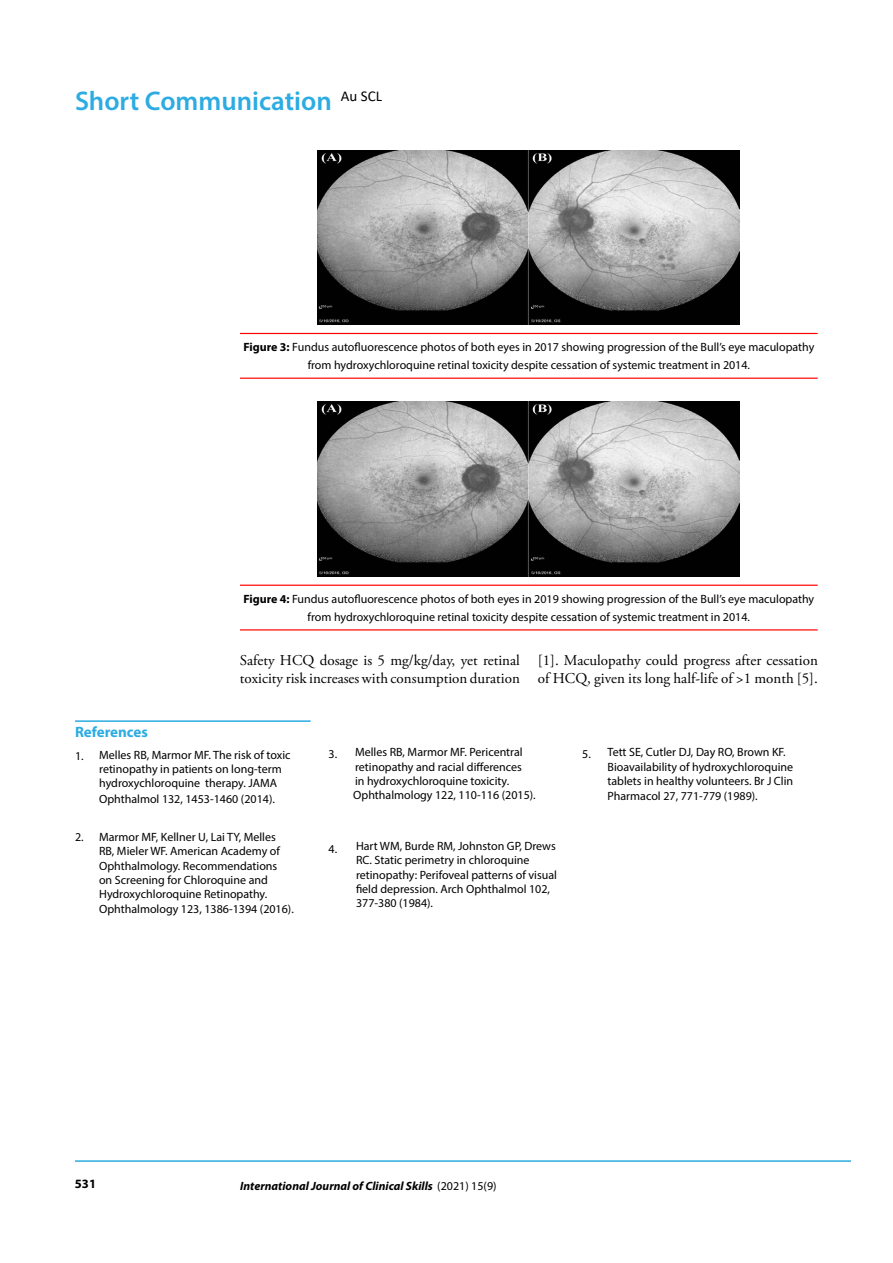
<style>
.page{position:relative;width:893px;height:1263px;background:#fff}
.page>*{position:absolute;margin:0;border:0;box-sizing:border-box;transform-origin:0 0}
.t1{font:600 27px "Myriad Pro";color:#2cace2}
.t2{font:15px/18.8px "Adobe Garamond Pro";color:#000}
.t3{font:700 15px "Myriad Pro";color:#2cace2}
.t4{font:700 12.75px "Myriad Pro";color:#000}
.t5{font:12px/14.4px "Myriad Pro";color:#000}
.t6{font:italic 700 12px "Myriad Pro";color:#000}
.s1{font-weight:700}
.s2{font-weight:400;font-style:normal}
</style>
<div class="page">
<hr style="left:75px;top:1160px;width:776px;height:2px;background:#2cace2">
<hr style="left:240px;top:333px;width:578px;height:1px;background:#f00">
<hr style="left:240px;top:378px;width:578px;height:1px;background:#f00">
<img style="left:318px;top:150px;width:422px;height:174px">
<hr style="left:240px;top:585px;width:578px;height:1px;background:#f00">
<hr style="left:240px;top:629px;width:578px;height:1px;background:#f00">
<img style="left:318px;top:402px;width:422px;height:174px">
<hr style="left:75px;top:720px;width:236px;height:2px;background:#2cace2">
<h1 class="t1" style="left:75px;top:84px;width:309px">Short Communication <sup>Au</sup> <sup>SCL</sup></h1>
<p class="t5" style="left:243px;top:338px;width:573px;line-height:18px;text-align:center"><span class="s1">Figure 3:</span> Fundus autofluorescence photos of both eyes in 2017 showing progression of the Bull’s eye maculopathy from hydroxychloroquine retinal toxicity despite cessation of systemic treatment in 2014.</p>
<p class="t5" style="left:243px;top:590px;width:572px;line-height:18px;text-align:center"><span class="s1">Figure 4:</span> Fundus autofluorescence photos of both eyes in 2019 showing progression of the Bull’s eye maculopathy from hydroxychloroquine retinal toxicity despite cessation of systemic treatment in 2014.</p>
<p class="t2" style="left:538px;top:651px;width:281px">[1]. Maculopathy could progress after cessation of HCQ, given its long half-life of &gt;1 month [5].</p>
<p class="t2" style="left:240px;top:651px;width:281px">Safety HCQ dosage is 5 mg/kg/day, yet retinal toxicity risk increases with consumption duration</p>
<p class="t3" style="left:75px;top:722px;width:75px">References</p>
<p class="t5" style="left:75px;top:749px;width:10px">1.</p>
<p class="t5" style="left:99px;top:747px;width:193px">Melles RB, Marmor MF. The risk of toxic retinopathy in patients on long-term hydroxychloroquine therapy. JAMA Ophthalmol 132, 1453‐1460 (2014).</p>
<p class="t5" style="left:329px;top:747px;width:10px">3.</p>
<p class="t5" style="left:99px;top:829px;width:196px">Marmor MF, Kellner U, Lai TY, Melles RB, Mieler WF. American Academy of Ophthalmology. Recommendations<br>on Screening for Chloroquine and Hydroxychloroquine Retinopathy.<br>Ophthalmology 123, 1386‐1394 (2016).</p>
<p class="t5" style="left:75px;top:829px;width:10px">2.</p>
<p class="t5" style="left:329px;top:841px;width:10px">4.</p>
<p class="t5" style="left:353px;top:745px;width:184px">Melles RB, Marmor MF. Pericentral retinopathy and racial differences<br>in hydroxychloroquine toxicity.<br>Ophthalmology 122, 110‐116 (2015).</p>
<p class="t5" style="left:582px;top:747px;width:10px">5.</p>
<p class="t5" style="left:356px;top:838px;width:202px">Hart WM, Burde RM, Johnston GP, Drews RC. Static perimetry in chloroquine retinopathy: Perifoveal patterns of visual field depression. Arch Ophthalmol 102, 377-380 (1984).</p>
<p class="t5" style="left:608px;top:745px;width:187px">Tett SE, Cutler DJ, Day RO, Brown KF.<br>Bioavailability of hydroxychloroquine tablets in healthy volunteers. Br J Clin Pharmacol 27, 771‐779 (1989).</p>
<p class="t4" style="left:75px;top:1176px;width:23px">531</p>
<p class="t6" style="left:240px;top:1178px;width:258px">International Journal of Clinical Skills <span class="s2">(2021) 15(9)</span></p>
</div>
